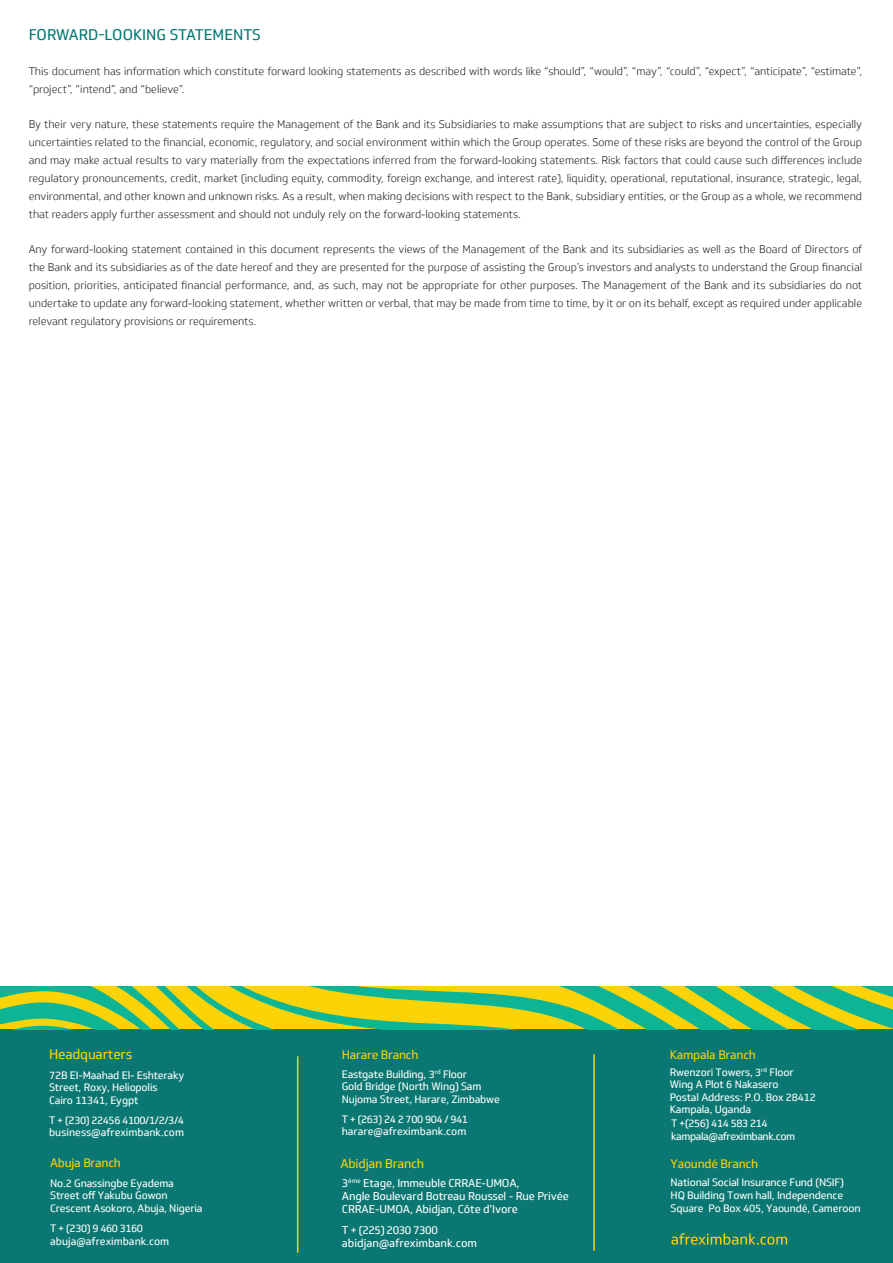
<style>
.page{position:relative;width:893px;height:1263px;background:#fff}
.page>*{position:absolute;margin:0;border:0;box-sizing:border-box;transform-origin:0 0}
.t1{font:15px "Soleto";color:#007772}
.t2{font:13.5px "Soleto";letter-spacing:-.015em;color:#fed304}
.t3{font:12.45px "Soleto";letter-spacing:-.015em;color:#fed304}
.t4{font:12px "Soleto";letter-spacing:-.015em;color:#fed304}
.t5{font:11.1px/13.4px "Soleto";letter-spacing:-.015em;color:#fff}
.t6{font:300 10.8px/18px "Soleto";color:#231f20;text-align:justify}
.t7{font:10.5px/12.6px "Soleto";letter-spacing:-.015em;color:#fff}
</style>
<div class="page">
<div style="left:0;top:986px;width:893px;height:277px;background:#0a7772"></div>
<svg style="left:0;top:986px;width:893px;height:43px;background:#91c545"></svg>
<svg style="left:671px;top:1233px;width:116px;height:12px"></svg>
<hr style="left:297px;top:1056px;width:1px;height:197px;background:#fed304">
<hr style="left:593px;top:1054px;width:2px;height:197px;background:#fed304">
<p class="t1" style="left:29px;top:25px;width:234px">FORWARD-LOOKING STATEMENTS</p>
<p class="t6" style="left:29px;top:62px;width:835px">This document has information which constitute forward looking statements as described with words like “should”, “would”, “may”, “could”, “expect”, “anticipate”, “estimate”, “project”, “intend”, and “believe”.</p>
<p class="t6" style="left:29px;top:115px;width:835px">By their very nature, these statements require the Management of the Bank and its Subsidiaries to make assumptions that are subject to risks and uncertainties, especially uncertainties related to the financial, economic, regulatory, and social environment within which the Group operates. Some of these risks are beyond the control of the Group and may make actual results to vary materially from the expectations inferred from the forward-looking statements. Risk factors that could cause such differences include regulatory pronouncements, credit, market (including equity, commodity, foreign exchange, and interest rate), liquidity, operational, reputational, insurance, strategic, legal, environmental, and other known and unknown risks. As a result, when making decisions with respect to the Bank, subsidiary entities, or the Group as a whole, we recommend that readers apply further assessment and should not unduly rely on the forward-looking statements.</p>
<p class="t6" style="left:29px;top:240px;width:835px">Any forward-looking statement contained in this document represents the views of the Management of the Bank and its subsidiaries as well as the Board of Directors of the Bank and its subsidiaries as of the date hereof and they are presented for the purpose of assisting the Group’s investors and analysts to understand the Group financial position, priorities, anticipated financial performance, and, as such, may not be appropriate for other purposes. The Management of the Bank and its subsidiaries do not undertake to update any forward-looking statement, whether written or verbal, that may be made from time to time, by it or on its behalf, except as required under applicable relevant regulatory provisions or requirements.</p>
<p class="t2" style="left:49px;top:1046px;width:85px">Headquarters</p>
<p class="t7" style="left:49px;top:1068px;width:137px">72B EI-Maahad El- Eshteraky<br>Street, Roxy, Heliopolis<br>Cairo 11341, Eygpt</p>
<p class="t7" style="left:49px;top:1113px;width:136px">T + (230) 22456 4100/1/2/3/4 business@afreximbank.com</p>
<p class="t4" style="left:50px;top:1155px;width:72px">Abuja Branch</p>
<p class="t7" style="left:50px;top:1176px;width:154px">No.2 Gnassingbe Eyadema<br>Street off Yakubu Gowon<br>Crescent Asokoro, Abuja, Nigeria</p>
<p class="t7" style="left:50px;top:1222px;width:121px">T + (230) 9 460 3160 abuja@afreximbank.com</p>
<p class="t4" style="left:342px;top:1047px;width:78px">Harare Branch</p>
<p class="t7" style="left:342px;top:1068px;width:160px">Eastgate Building, 3<sup>rd</sup> Floor<br>Gold Bridge (North Wing) Sam<br>Nujoma Street, Harare, Zimbabwe</p>
<p class="t7" style="left:342px;top:1113px;width:128px">T + (263) 24 2 700 904 / 941 harare@afreximbank.com</p>
<p class="t3" style="left:340px;top:1156px;width:85px">Abidjan Branch</p>
<p class="t5" style="left:342px;top:1176px;width:228px">3<sup>éme</sup> Etage, Immeuble CRRAE-UMOA,<br>Angle Boulevard Botreau Roussel - Rue Privée<br>CRRAE-UMOA, Abidjan, Côte d’Ivore</p>
<p class="t5" style="left:342px;top:1223px;width:137px">T + (225) 2030 7300 abidjan@afreximbank.com</p>
<p class="t4" style="left:670px;top:1047px;width:88px">Kampala Branch</p>
<p class="t7" style="left:670px;top:1066px;width:148px">Rwenzori Towers, 3<sup>rd</sup> Floor<br>Wing A Plot 6 Nakasero<br>Postal Address: P.O. Box 28412<br>Kampala, Uganda<br>T +(256) 414 583 214 kampala@afreximbank.com</p>
<p class="t4" style="left:671px;top:1156px;width:89px">Yaoundé Branch</p>
<p class="t7" style="left:671px;top:1176px;width:191px">National Social Insurance Fund (NSIF)<br>HQ Building Town hall, Independence<br>Square Po Box 405, Yaoundé, Cameroon</p>
</div>
